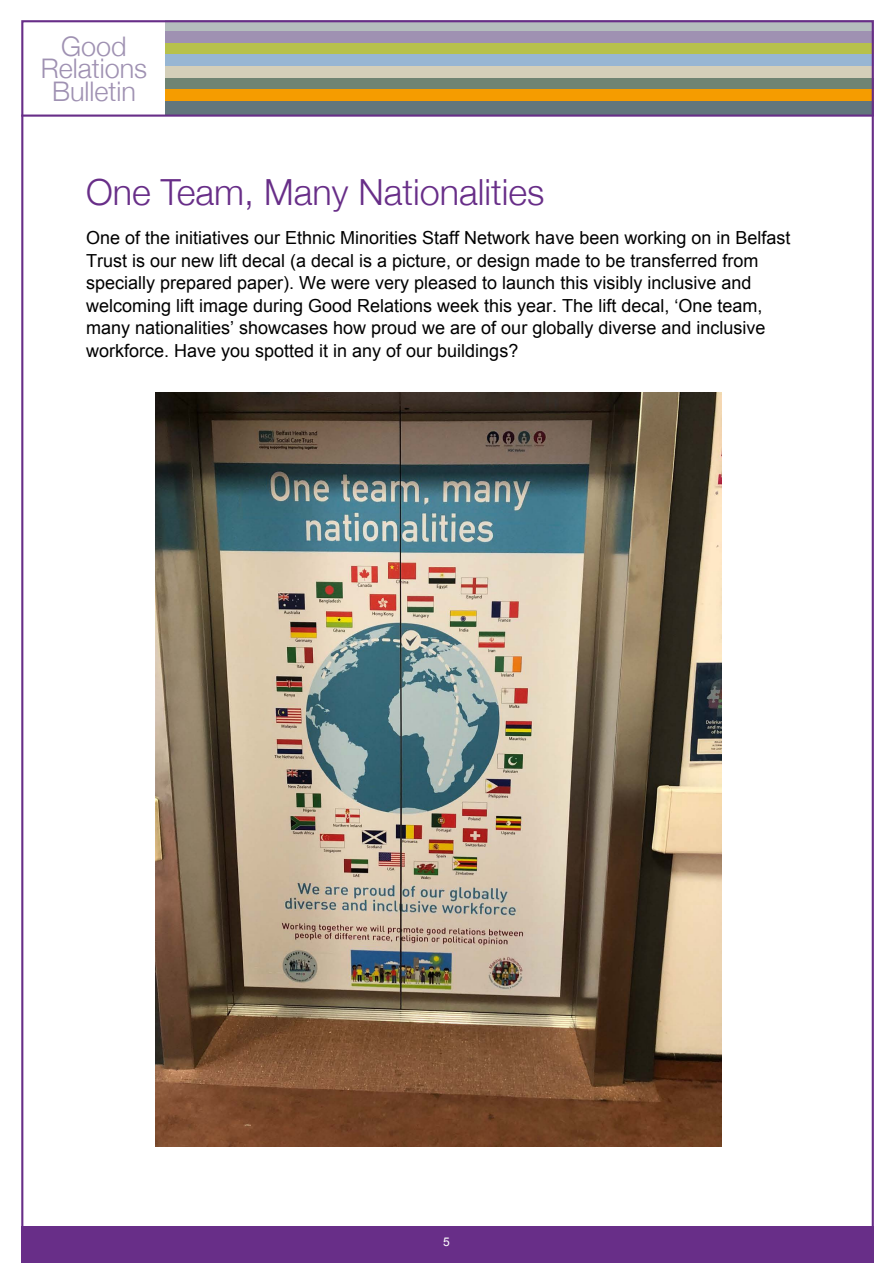
<style>
.page{position:relative;width:893px;height:1263px;background:#fff}
.page>*{position:absolute;margin:0;border:0;box-sizing:border-box;transform-origin:0 0}
.t1{font:300 36px "Helvetica Neue";color:#682e88}
.t2{font:300 27px/22.5px "Helvetica Neue";color:#9f91b2;text-align:center}
.t3{font:18px/22.5px "Arial";color:#000}
.t4{font:12px "Arial";color:#fff}
</style>
<div class="page">
<div style="left:21px;top:1226px;width:853px;height:37px;background:#682e88"></div>
<svg style="left:165px;top:20px;width:709px;height:12px;fill:#b4bebd"></svg>
<div style="left:165px;top:32px;width:709px;height:11px;background:#9f91b2"></div>
<div style="left:165px;top:43px;width:709px;height:12px;background:#b7c14b"></div>
<div style="left:165px;top:55px;width:709px;height:11px;background:#97b6d3"></div>
<div style="left:165px;top:66px;width:709px;height:12px;background:#d4cfb9"></div>
<div style="left:165px;top:78px;width:709px;height:11px;background:#6f8473"></div>
<div style="left:165px;top:89px;width:709px;height:12px;background:#f59c00"></div>
<div style="left:165px;top:101px;width:709px;height:15px;background:#62767c"></div>
<hr style="left:21px;top:115px;width:853px;height:2px;background:#682e88">
<img style="left:156px;top:392px;width:565px;height:755px">
<h2 class="t2" style="left:41px;top:33px;width:108px">Good<br>Relations<br>Bulletin</h2>
<h1 class="t1" style="left:86px;top:163px;width:460px">One Team, Many Nationalities</h1>
<p class="t3" style="left:86px;top:227px;width:706px">One of the initiatives our Ethnic Minorities Staff Network have been working on in Belfast Trust is our new lift decal (a decal is a picture, or design made to be transferred from specially prepared paper). We were very pleased to launch this visibly inclusive and welcoming lift image during Good Relations week this year. The lift decal, ‘One team, many nationalities’ showcases how proud we are of our globally diverse and inclusive workforce. Have you spotted it in any of our buildings?</p>
<p class="t4" style="left:443px;top:1234px;width:8px">5</p>
</div>
